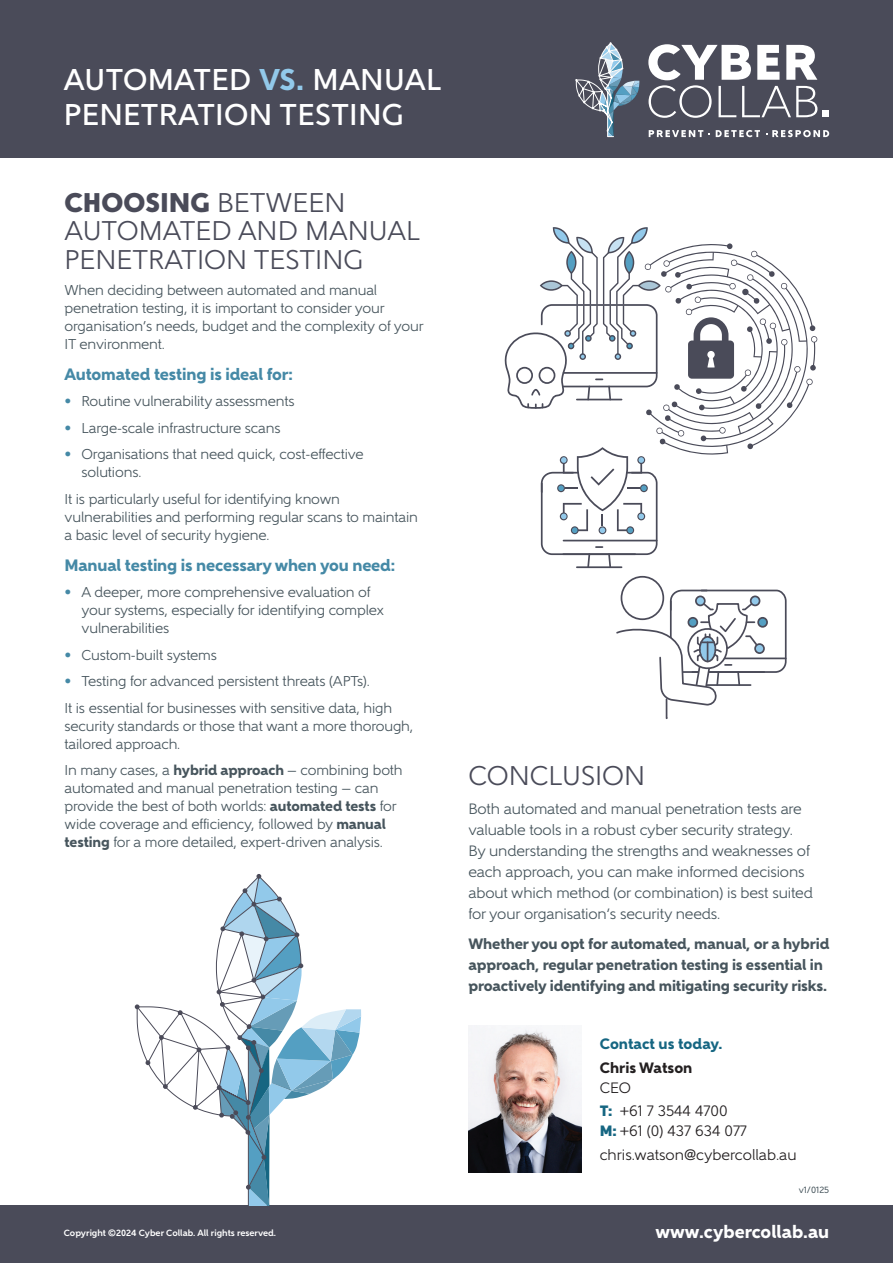
<style>
.page{position:relative;width:893px;height:1263px;background:#fff}
.page>*{position:absolute;margin:0;border:0;box-sizing:border-box;transform-origin:0 0}
.t1{font:500 30px/34.5px "Gentleman 700";letter-spacing:.01em;color:#fff}
.t2{font:27px/28.5px "Gentleman 500";color:#4a4b59}
.t3{font:900 27px "Gentleman 1000";color:#4a4b59}
.t4{font:800 18px "Gentleman 900";color:#fff}
.t5{font:800 16.5px "Gentleman 900";letter-spacing:-.01em;color:#4589a6}
.t6{font:15px/21px "Gentleman 500";letter-spacing:-.01em;color:#47555d}
.t7{font:800 15px/21px "Gentleman 900";letter-spacing:-.01em;color:#47555d}
.t8{font:15px/23.7px "Gentleman 500";color:#231f20}
.t9{font:800 15px "Gentleman 900";color:#166682}
.t10{font:800 15px "Gentleman 900";color:#231f20}
.t11{font:14.25px/18px "Gentleman 500";letter-spacing:-.01em;color:#47555d}
.t12{font:700 9px "Gentleman 800";color:#fff}
.t13{font:9px "Gentleman 600";color:#47555d}
.s1{font-family:"Gentleman 900";font-weight:800;color:#92c9ea}
.s2{font-family:"Gentleman 500";font-weight:400}
.s3{color:#4589a6}
.s4{font-family:"Gentleman 900";font-weight:800}
.s5{font-family:"Gentleman 1000";font-weight:900;color:#166682}
</style>
<div class="page">
<div style="left:0;top:0;width:893px;height:157px;background:#4a4b59"></div>
<div style="left:822px;top:110px;width:7px;height:7px;background:#fff"></div>
<svg style="left:576px;top:43px;width:63px;height:94px"></svg>
<svg style="left:649px;top:130px;width:61px;height:7px"></svg>
<svg style="left:716px;top:130px;width:44px;height:7px"></svg>
<svg style="left:766px;top:130px;width:63px;height:7px"></svg>
<svg style="left:648px;top:44px;width:169px;height:74px"></svg>
<div style="left:0;top:1205px;width:893px;height:58px;background:#4a4b59"></div>
<svg style="left:136px;top:952px;width:81px;height:163px"></svg>
<svg style="left:178px;top:1010px;width:5px;height:5px"></svg>
<svg style="left:159px;top:1035px;width:5px;height:5px"></svg>
<svg style="left:197px;top:1047px;width:4px;height:5px"></svg>
<svg style="left:146px;top:1060px;width:4px;height:5px"></svg>
<svg style="left:163px;top:1084px;width:5px;height:5px"></svg>
<svg style="left:193px;top:1105px;width:5px;height:5px"></svg>
<svg style="left:135px;top:1004px;width:5px;height:5px"></svg>
<svg style="left:217px;top:874px;width:144px;height:331px"></svg>
<img style="left:468px;top:1025px;width:114px;height:148px">
<div style="left:621px;top:576px;width:43px;height:44px;border:2px solid #4b4b59;border-radius:50%"></div>
<svg style="left:616px;top:589px;width:171px;height:130px"></svg>
<svg style="left:504px;top:227px;width:313px;height:342px"></svg>
<h1 class="t1" style="left:64px;top:63px;width:379px">AUTOMATED <span class="s1">VS.</span> MANUAL<br>PENETRATION TESTING</h1>
<h2 class="t3" style="left:65px;top:185px;width:282px">CHOOSING <span class="s2">BETWEEN</span></h2>
<h2 class="t2" style="left:65px;top:217px;width:357px">AUTOMATED AND MANUAL<br>PENETRATION TESTING</h2>
<p class="t11" style="left:65px;top:281px;width:361px">When deciding between automated and manual penetration testing, it is important to consider your organisation’s needs, budget and the complexity of your IT environment.</p>
<p class="t5" style="left:65px;top:364px;width:230px">Automated testing is ideal for:</p>
<p class="t11" style="left:65px;top:392px;width:231px"><span class="s3">•</span> Routine vulnerability assessments</p>
<p class="t11" style="left:65px;top:419px;width:218px"><span class="s3">•</span> Large-scale infrastructure scans</p>
<p class="t11" style="left:82px;top:445px;width:284px;text-indent:-17px"><span class="s3">•</span> Organisations that need quick, cost-effective solutions.</p>
<p class="t11" style="left:65px;top:490px;width:355px">It is particularly useful for identifying known vulnerabilities and performing regular scans to maintain a basic level of security hygiene.</p>
<p class="t5" style="left:65px;top:555px;width:332px">Manual testing is necessary when you need:</p>
<p class="t11" style="left:82px;top:583px;width:304px;text-indent:-17px"><span class="s3">•</span> A deeper, more comprehensive evaluation of your systems, especially for identifying complex vulnerabilities</p>
<p class="t11" style="left:65px;top:646px;width:154px"><span class="s3">•</span> Custom-built systems</p>
<p class="t11" style="left:65px;top:668px;width:329px;line-height:26.5px"><span class="s3">•</span> Testing for advanced persistent threats (APTs).<br>It is essential for businesses with sensitive data, high</p>
<p class="t11" style="left:65px;top:717px;width:350px">security standards or those that want a more thorough, tailored approach.</p>
<p class="t11" style="left:65px;top:761px;width:340px">In many cases, a <span class="s4">hybrid approach</span> — combining both automated and manual penetration testing — can provide the best of both worlds: <span class="s4">automated tests</span> for wide coverage and efficiency, followed by <span class="s4">manual testing</span> for a more detailed, expert-driven analysis.</p>
<h2 class="t2" style="left:468px;top:761px;width:178px">CONCLUSION</h2>
<p class="t6" style="left:468px;top:798px;width:346px">Both automated and manual penetration tests are valuable tools in a robust cyber security strategy.<br>By understanding the strengths and weaknesses of each approach, you can make informed decisions about which method (or combination) is best suited for your organisation’s security needs.</p>
<p class="t7" style="left:468px;top:933px;width:362px">Whether you opt for automated, manual, or a hybrid approach, regular penetration testing is essential in proactively identifying and mitigating security risks.</p>
<p class="t9" style="left:600px;top:1035px;width:124px">Contact us today.</p>
<p class="t10" style="left:600px;top:1059px;width:94px">Chris Watson</p>
<p class="t8" style="left:600px;top:1076px;width:129px">CEO<br><span class="s5">T:</span> +61 7 3544 4700</p>
<p class="t8" style="left:600px;top:1119px;width:198px"><span class="s5">M:</span> +61 (0) 437 634 077 chris.watson@cybercollab.au</p>
<p class="t12" style="left:64px;top:1227px;width:214px">Copyright ©2024 Cyber Collab. All rights reserved.</p>
<p class="t13" style="left:799px;top:1185px;width:32px">v1/0125</p>
<p class="t4" style="left:655px;top:1220px;width:175px">www.cybercollab.au</p>
</div>
